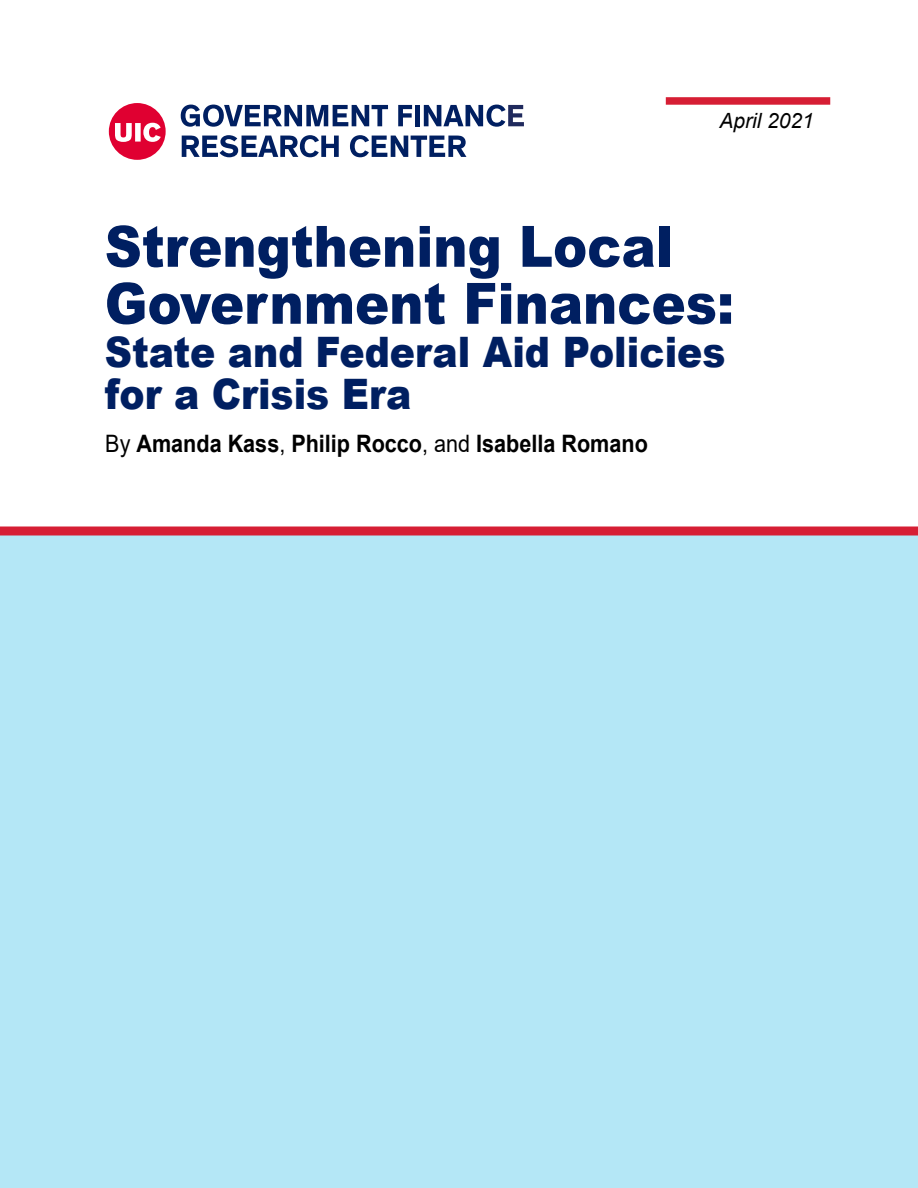
<style>
.page{position:relative;width:918px;height:1188px;background:#fff}
.page>*{position:absolute;margin:0;border:0;box-sizing:border-box;transform-origin:0 0}
.Section_Heading{font:900 57px/57px "Arial";color:#001f61;scale:.9 1}
.Section_Heading-2{font:900 42px/42px "Arial";color:#001f61;scale:.9 1}
.Section_Heading-3{font:700 24px "Arial";color:#000;scale:.9 1}
.t1{font:italic 21px "Arial";color:#000}
.s1{font-weight:400}
</style>
<div class="page">
<div style="left:0;top:534px;width:918px;height:654px;background:#b4e7f6"></div>
<div style="left:666px;top:97px;width:164px;height:8px;background:#d61e34"></div>
<svg style="left:109px;top:103px;width:57px;height:57px"></svg>
<svg style="left:181px;top:105px;width:207px;height:22px"></svg>
<svg style="left:398px;top:105px;width:14px;height:21px"></svg>
<hr style="left:415px;top:105px;width:4px;height:21px;background:#001f61">
<svg style="left:424px;top:105px;width:100px;height:22px"></svg>
<svg style="left:182px;top:135px;width:157px;height:22px"></svg>
<svg style="left:350px;top:135px;width:116px;height:22px"></svg>
<div style="left:0;top:526px;width:918px;height:10px;background:#d61e34"></div>
<p class="t1" style="left:719px;top:107px;width:96px">April 2021</p>
<p class="Section_Heading" style="left:105px;top:216px;width:701px">Strengthening Local<br>Government Finances:</p>
<p class="Section_Heading-2" style="left:105px;top:329px;width:691px">State and Federal Aid Policies for a Crisis Era</p>
<p class="Section_Heading-3" style="left:105px;top:427px;width:604px"><span class="s1">By</span> Amanda Kass<span class="s1">,</span> Philip Rocco<span class="s1">, and</span> Isabella Romano</p>
</div>
